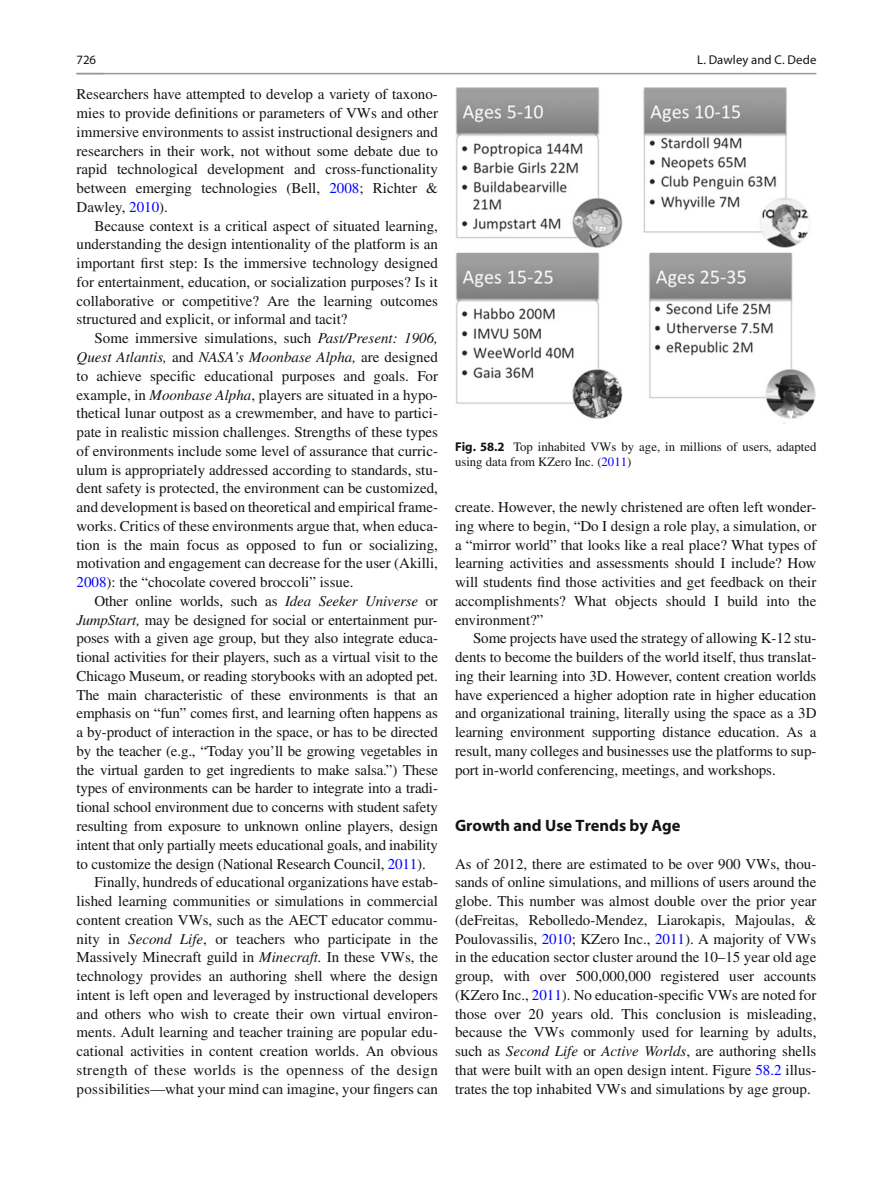
<style>
.page{position:relative;width:893px;height:1187px;background:#fff}
.page>*{position:absolute;margin:0;border:0;box-sizing:border-box;transform-origin:0 0}
.t1{font:700 16.5px "Myriad";color:#131413}
.t2{font:15px/18.8px "Times";color:#131413;text-align:justify}
.t3{font:15px "Times";letter-spacing:.025em;color:#131413}
.t4{font:12.75px/15px "Times";color:#131413}
.t5{font:12.75px "Myriad";letter-spacing:.005em;color:#131413}
.s1{color:#00f}
.s2{font-style:italic}
.s3{font-family:"Myriad";font-weight:700}
</style>
<div class="page">
<hr style="left:77px;top:73px;width:739px;height:1px;background:#989898">
<img style="left:456px;top:88px;width:360px;height:335px">
<p class="t5" style="left:77px;top:55px;width:21px">726</p>
<p class="t5" style="left:697px;top:55px;width:121px">L. Dawley and C. Dede</p>
<p class="t2" style="left:77px;top:86px;width:363px">Researchers have attempted to develop a variety of taxono&shy;mies to provide de fi nitions or parameters of VWs and other immersive environments to assist instructional designers and researchers in their work, not without some debate due to rapid technological development and cross-functionality between emerging technologies (Bell, <span class="s1">2008</span> ; Richter &amp; Dawley, <span class="s1">2010</span> ) .</p>
<p class="t2" style="left:77px;top:218px;width:363px;text-indent:18px">Because context is a critical aspect of situated learning, understanding the design intentionality of the platform is an important fi rst step: Is the immersive technology designed for entertainment, education, or socialization purposes? Is it collaborative or competitive? Are the learning outcomes structured and explicit, or informal and tacit?</p>
<p class="t2" style="left:77px;top:330px;width:363px;text-indent:18px">Some immersive simulations, such <span class="s2">Past/Present: 1906, Quest Atlantis,</span> and <span class="s2">NASA’s Moonbase Alpha,</span> are designed to achieve speci fi c educational purposes and goals. For example, in <span class="s2">Moonbase Alpha</span> , players are situated in a hypo&shy;thetical lunar outpost as a crewmember, and have to partici&shy;pate in realistic mission challenges. Strengths of these types of environments include some level of assurance that curric&shy;ulum is appropriately addressed according to standards, stu&shy;dent safety is protected, the environment can be customized, and development is based on theoretical and empirical frame&shy;works. Critics of these environments argue that, when educa&shy;tion is the main focus as opposed to fun or socializing, motivation and engagement can decrease for the user (Akilli, <span class="s1">2008</span> ) : the “chocolate covered broccoli” issue.</p>
<p class="t2" style="left:95px;top:593px;width:345px">Other online worlds, such as <span class="s2">Idea Seeker Universe</span> or</p>
<p class="t2" style="left:77px;top:611px;width:363px"><span class="s2">JumpStart,</span> may be designed for social or entertainment pur-</p>
<p class="t2" style="left:77px;top:630px;width:363px">poses with a given age group, but they also integrate educa-</p>
<p class="t2" style="left:77px;top:649px;width:363px">tional activities for their players, such as a virtual visit to the</p>
<p class="t2" style="left:77px;top:668px;width:363px">Chicago Museum, or reading storybooks with an adopted pet.</p>
<p class="t2" style="left:77px;top:686px;width:363px">The main characteristic of these environments is that an</p>
<p class="t2" style="left:77px;top:705px;width:363px">emphasis on “fun” comes fi rst, and learning often happens as</p>
<p class="t2" style="left:77px;top:724px;width:363px">a by-product of interaction in the space, or has to be directed</p>
<p class="t2" style="left:77px;top:743px;width:363px">by the teacher (e.g., “Today you’ll be growing vegetables in</p>
<p class="t2" style="left:77px;top:761px;width:363px">the virtual garden to get ingredients to make salsa.”) These</p>
<p class="t2" style="left:77px;top:780px;width:363px">types of environments can be harder to integrate into a tradi-</p>
<p class="t2" style="left:77px;top:799px;width:363px">tional school environment due to concerns with student safety</p>
<p class="t2" style="left:77px;top:818px;width:363px">resulting from exposure to unknown online players, design</p>
<p class="t2" style="left:77px;top:836px;width:363px">intent that only partially meets educational goals, and inability</p>
<p class="t2" style="left:77px;top:855px;width:351px">to customize the design (National Research Council, <span class="s1">2011</span> ) .</p>
<p class="t2" style="left:95px;top:874px;width:345px">Finally, hundreds of educational organizations have estab-</p>
<p class="t2" style="left:77px;top:893px;width:363px">lished learning communities or simulations in commercial</p>
<p class="t2" style="left:77px;top:911px;width:363px">content creation VWs, such as the AECT educator commu-</p>
<p class="t2" style="left:77px;top:930px;width:363px">nity in <span class="s2">Second Life</span> , or teachers who participate in the</p>
<p class="t2" style="left:77px;top:949px;width:363px">Massively Minecraft guild in <span class="s2">Minecraft.</span> In these VWs, the</p>
<p class="t2" style="left:77px;top:968px;width:363px">technology provides an authoring shell where the design</p>
<p class="t2" style="left:77px;top:986px;width:363px">intent is left open and leveraged by instructional developers</p>
<p class="t2" style="left:77px;top:1005px;width:363px">and others who wish to create their own virtual environ-</p>
<p class="t2" style="left:77px;top:1024px;width:363px">ments. Adult learning and teacher training are popular edu-</p>
<p class="t2" style="left:77px;top:1043px;width:363px">cational activities in content creation worlds. An obvious</p>
<p class="t3" style="left:77px;top:1064px;width:363px">strength of these worlds is the openness of the design</p>
<p class="t2" style="left:77px;top:1080px;width:363px">possibilities—what your mind can imagine, your fi ngers can</p>
<p class="t4" style="left:455px;top:440px;width:363px"><span class="s3">Fig. 58.2</span> Top inhabited VWs by age, in millions of users, adapted using data from KZero Inc. ( <span class="s1">2011</span> )</p>
<p class="t2" style="left:455px;top:499px;width:363px">create. However, the newly christened are often left wonder&shy;ing where to begin, “Do I design a role play, a simulation, or a “mirror world” that looks like a real place? What types of learning activities and assessments should I include? How will students fi nd those activities and get feedback on their accomplishments? What objects should I build into the environment?”</p>
<p class="t2" style="left:455px;top:630px;width:363px;text-indent:18px">Some projects have used the strategy of allowing K-12 stu&shy;dents to become the builders of the world itself, thus translat&shy;ing their learning into 3D. However, content creation worlds have experienced a higher adoption rate in higher education and organizational training, literally using the space as a 3D learning environment supporting distance education. As a result, many colleges and businesses use the platforms to sup&shy;port in-world conferencing, meetings, and workshops.</p>
<p class="t1" style="left:455px;top:819px;width:227px">Growth and Use Trends by Age</p>
<p class="t2" style="left:455px;top:855px;width:363px">As of 2012, there are estimated to be over 900 VWs, thou&shy;sands of online simulations, and millions of users around the globe. This number was almost double over the prior year (deFreitas, Rebolledo-Mendez, Liarokapis, Majoulas, &amp; Poulovassilis, <span class="s1">2010</span> ; KZero Inc., <span class="s1">2011</span> ) . A majority of VWs in the education sector cluster around the 10–15 year old age group, with over 500,000,000 registered user accounts (KZero Inc., <span class="s1">2011</span> ) . No education-speci fi c VWs are noted for those over 20 years old. This conclusion is misleading, because the VWs commonly used for learning by adults, such as <span class="s2">Second Life</span> or <span class="s2">Active Worlds</span> , are authoring shells that were built with an open design intent. Figure <span class="s1">58.2</span> illus&shy;trates the top inhabited VWs and simulations by age group.</p>
</div>
